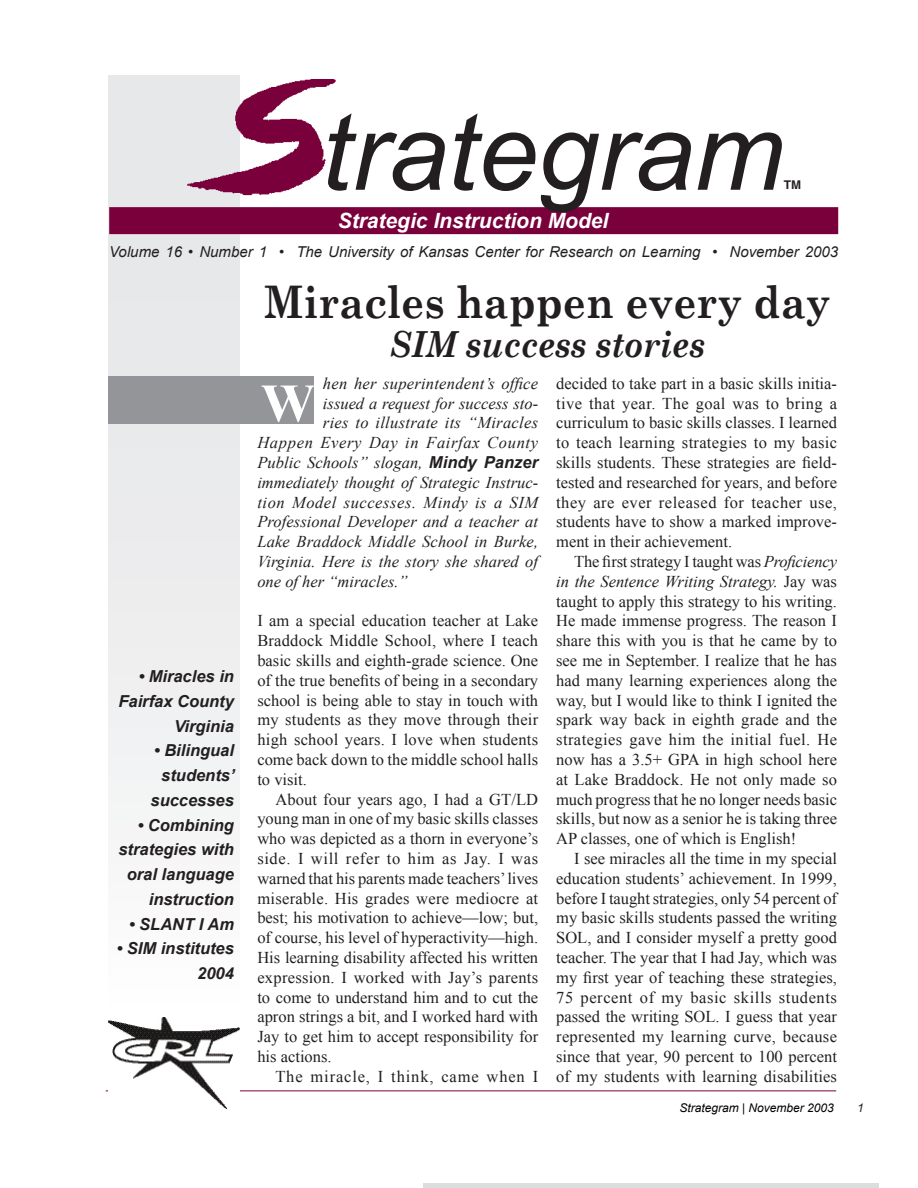
<style>
.page{position:relative;width:918px;height:1188px;background:#fff}
.page>*{position:absolute;margin:0;border:0;box-sizing:border-box;transform-origin:0 0}
.t1{font:italic 108px "Arial";color:#231f20}
.t2{font:700 54px "Times New Roman";color:#fff}
.t3{font:700 45px "Century Schoolbook";color:#231f20;scale:.9 1}
.t4{font:italic 700 36px "Century Schoolbook";color:#231f20;scale:.9 1}
.t5{font:italic 700 21px "Arial";color:#fff}
.t6{font:16.5px/19.8px "Times New Roman";color:#231f20;text-align:justify}
.t7{font:italic 16.5px "Times New Roman";letter-spacing:.005em;color:#231f20}
.t8{font:italic 700 16.5px/24.8px "Arial";color:#231f20;text-align:right}
.t9{font:italic 16.5px "Times New Roman";letter-spacing:.035em;color:#231f20}
.t10{font:italic 16.5px "Times New Roman";letter-spacing:.04em;color:#231f20}
.t11{font:16.5px "Times New Roman";letter-spacing:.05em;color:#231f20}
.t12{font:italic 15px "Arial";color:#231f20}
.t13{font:italic 12px "Arial";color:#000}
.t14{font:700 12px "Helvetica";color:#231f20}
.t15{font:italic 12px "Arial";color:#231f20}
.s1{font-family:"Arial";font-weight:700}
.s2{font-style:italic}
</style>
<div class="page">
<hr style="left:106px;top:1090px;width:730px;height:1px;background:#7a003b">
<img style="left:108px;top:1017px;width:131px;height:91px">
<div style="left:108px;top:75px;width:131px;height:941px;background:linear-gradient(to bottom,#e2e4e5,#fafafa)"></div>
<div style="left:110px;top:208px;width:727px;height:25px;background:#7a003b"></div>
<div style="left:109px;top:207px;width:729px;height:27px;border:2px solid #7a003b"></div>
<img style="left:188px;top:75px;width:161px;height:135px">
<div style="left:108px;top:376px;width:206px;height:48px;background:#939598"></div>
<hr style="left:423px;top:1184px;width:456px;height:4px;background:#dcdddf">
<h1 class="t1" style="left:322px;top:92px;width:464px">trategram</h1>
<p class="t14" style="left:784px;top:180px;width:19px">TM</p>
<p class="t5" style="left:338px;top:209px;width:272px">Strategic Instruction Model</p>
<p class="t12" style="left:109px;top:243px;width:730px">Volume 16 • Number 1 • The University of Kansas Center for Research on Learning • November 2003</p>
<p class="t8" style="left:118px;top:664px;width:117px">• Miracles in<br>Fairfax County<br>Virginia</p>
<p class="t8" style="left:151px;top:738px;width:86px">• Bilingual students’ successes</p>
<p class="t8" style="left:118px;top:813px;width:117px">• Combining strategies with oral language instruction</p>
<p class="t8" style="left:129px;top:912px;width:107px">• SLANT I Am</p>
<p class="t8" style="left:116px;top:936px;width:119px">• SIM institutes<br>2004</p>
<h3 class="t3" style="left:264px;top:274px;width:631px">Miracles happen every day</h3>
<h3 class="t4" style="left:389px;top:322px;width:352px">SIM success stories</h3>
<p class="t7" style="left:323px;top:374px;width:217px">hen her superintendent’s office</p>
<p class="t7" style="left:323px;top:394px;width:217px">issued a request for success sto-</p>
<p class="t7" style="left:323px;top:414px;width:217px">ries to illustrate its “Miracles</p>
<p class="t10" style="left:257px;top:434px;width:282px">Happen Every Day in Fairfax County</p>
<p class="t7" style="left:257px;top:453px;width:282px">Public Schools” slogan, <span class="s1">Mindy Panzer</span></p>
<p class="t7" style="left:257px;top:473px;width:282px">immediately thought of Strategic Instruc-</p>
<p class="t9" style="left:257px;top:493px;width:282px">tion Model successes. Mindy is a SIM</p>
<p class="t7" style="left:257px;top:513px;width:282px">Professional Developer and a teacher at</p>
<p class="t7" style="left:257px;top:533px;width:282px">Lake Braddock Middle School in Burke,</p>
<p class="t7" style="left:257px;top:552px;width:282px">Virginia. Here is the story she shared of</p>
<p class="t7" style="left:257px;top:572px;width:152px">one of her “miracles.”</p>
<p class="t6" style="left:257px;top:611px;width:282px">I am a special education teacher at Lake Braddock Middle School, where I teach basic skills and eighth-grade science. One of the true benefits of being in a secondary school is being able to stay in touch with my students as they move through their high school years. I love when students come back down to the middle school halls to visit.</p>
<p class="t6" style="left:257px;top:789px;width:282px;text-indent:18px">About four years ago, I had a GT/LD young man in one of my basic skills classes who was depicted as a thorn in everyone’s side. I will refer to him as Jay. I was warned that his parents made teachers’ lives miserable. His grades were mediocre at best; his motivation to achieve—low; but, of course, his level of hyperactivity—high.<br>His learning disability affected his written expression. I worked with Jay’s parents to come to understand him and to cut the apron strings a bit, and I worked hard with Jay to get him to accept responsibility for his actions.</p>
<p class="t11" style="left:275px;top:1067px;width:264px">The miracle, I think, came when I</p>
<h2 class="t2" style="left:261px;top:373px;width:55px">W</h2>
<p class="t6" style="left:556px;top:373px;width:282px">decided to take part in a basic skills initia&shy;tive that year. The goal was to bring a curriculum to basic skills classes. I learned to teach learning strategies to my basic skills students. These strategies are field&shy;tested and researched for years, and before they are ever released for teacher use, students have to show a marked improve&shy;ment in their achievement.</p>
<p class="t6" style="left:556px;top:552px;width:282px;text-indent:18px">The first strategy I taught was <span class="s2">Proficiency in the Sentence Writing Strategy.</span> Jay was taught to apply this strategy to his writing.<br>He made immense progress. The reason I share this with you is that he came by to see me in September. I realize that he has had many learning experiences along the way, but I would like to think I ignited the spark way back in eighth grade and the strategies gave him the initial fuel. He now has a 3.5+ GPA in high school here at Lake Braddock. He not only made so much progress that he no longer needs basic skills, but now as a senior he is taking three AP classes, one of which is English!</p>
<p class="t6" style="left:556px;top:849px;width:282px;text-indent:18px">I see miracles all the time in my special education students’ achievement. In 1999, before I taught strategies, only 54 percent of my basic skills students passed the writing SOL, and I consider myself a pretty good teacher. The year that I had Jay, which was my first year of teaching these strategies, 75 percent of my basic skills students passed the writing SOL. I guess that year represented my learning curve, because since that year, 90 percent to 100 percent of my students with learning disabilities</p>
<p class="t13" style="left:679px;top:1101px;width:156px">Strategram | November 2003</p>
<p class="t15" style="left:857px;top:1101px;width:8px">1</p>
</div>
